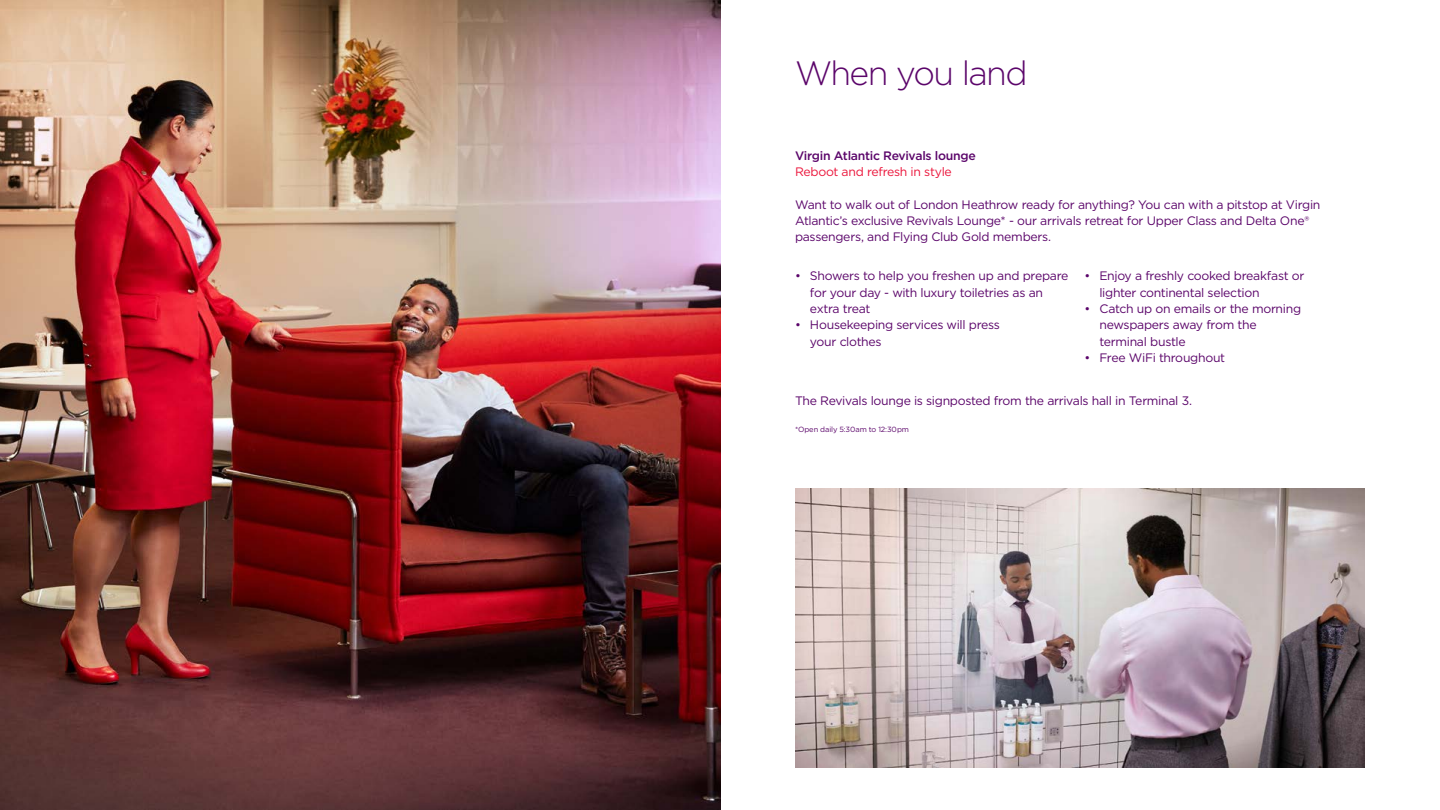
<style>
.page{position:relative;width:1440px;height:810px;background:#fff}
.page>*{position:absolute;margin:0;border:0;box-sizing:border-box;transform-origin:0 0}
.t1{font:300 33.75px "Gotham";letter-spacing:-.045em;color:#5b056a}
.t2{font:12.23px/16.4px "Gotham";letter-spacing:-.025em;color:#5b056a}
.t3{font:500 12.23px "Gotham";letter-spacing:-.025em;color:#5b056a}
.t4{font:12.23px "Gotham";letter-spacing:-.025em;color:#eb143a}
.t5{font:7.5px "Gotham";letter-spacing:-.01em;color:#5b056a}
</style>
<div class="page">
<img style="left:0;top:0;width:720px;height:810px">
<img style="left:795px;top:489px;width:570px;height:279px">
<h1 class="t1" style="left:795px;top:51px;width:234px">When you land</h1>
<p class="t3" style="left:795px;top:147px;width:183px">Virgin Atlantic Revivals lounge</p>
<p class="t4" style="left:795px;top:164px;width:158px">Reboot and refresh in style</p>
<p class="t2" style="left:795px;top:196px;width:527px">Want to walk out of London Heathrow ready for anything? You can with a pitstop at Virgin<br>Atlantic’s exclusive Revivals Lounge* - our arrivals retreat for Upper Class and Delta One® passengers, and Flying Club Gold members.</p>
<p class="t2" style="left:1099px;top:268px;width:207px;text-indent:-15px">• Enjoy a freshly cooked breakfast or lighter continental selection</p>
<p class="t2" style="left:1099px;top:300px;width:203px;text-indent:-15px">• Catch up on emails or the morning newspapers away from the terminal bustle</p>
<p class="t2" style="left:1084px;top:349px;width:142px">• Free WiFi throughout</p>
<p class="t2" style="left:795px;top:393px;width:399px">The Revivals lounge is signposted from the arrivals hall in Terminal 3.</p>
<p class="t5" style="left:795px;top:425px;width:116px">*Open daily 5:30am to 12:30pm</p>
<p class="t2" style="left:810px;top:268px;width:260px;text-indent:-15px">• Showers to help you freshen up and prepare for your day - with luxury toiletries as an extra treat</p>
<p class="t2" style="left:810px;top:317px;width:192px;text-indent:-15px">• Housekeeping services will press your clothes</p>
</div>
